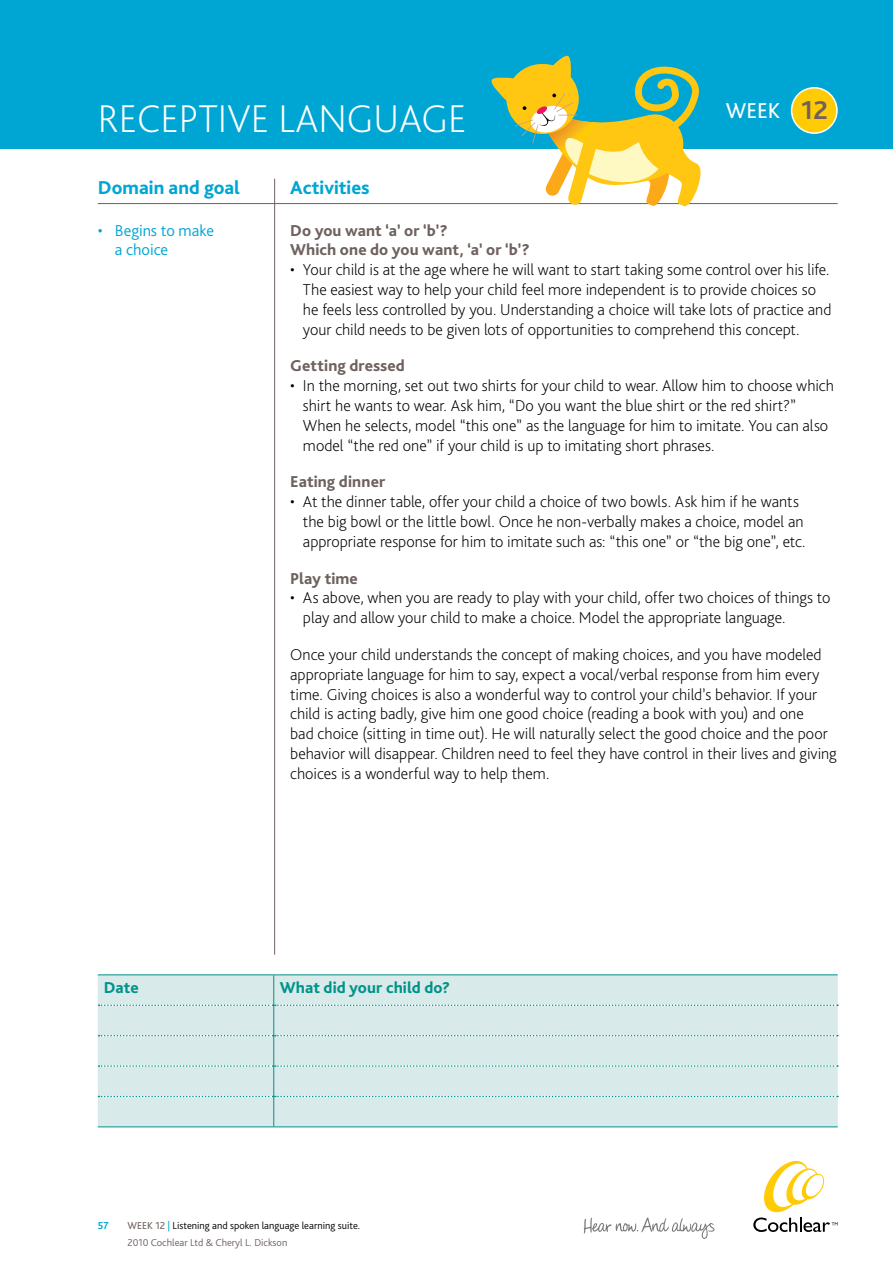
<style>
.page{position:relative;width:893px;height:1263px;background:#fff}
.page>*{position:absolute;margin:0;border:0;box-sizing:border-box;transform-origin:0 0}
.t1{font:200 40.5px "Bliss Pro";color:#fff}
.t2{font:700 27px "Bliss Pro";color:#6e615e}
.t3{font:22.5px "Bliss Pro";color:#fff}
.t4{font:800 19.5px "Bliss Pro";color:#00a6d3}
.t5{font:200 16.5px/19.8px "Bliss Pro";color:#000}
.t6{font:800 16.5px/19.8px "Bliss Pro";letter-spacing:.005em;color:#6e615e}
.t7{font:800 16.5px "Bliss Pro";letter-spacing:.005em;color:#00938a}
.t8{font:300 16.5px/19.8px "Bliss Pro";letter-spacing:-.005em;color:#00a6d3}
.t9{font:300 10.5px "Bliss Pro";color:#000}
.t10{font:300 10.5px "Bliss Pro";color:#6e615e}
.t11{font:700 10.5px "Bliss Pro";color:#00a6d3}
.s1{font-weight:400;color:#6e615e}
.s2{font-weight:400;color:#00a6d3}
</style>
<div class="page">
<svg style="left:753px;top:1161px;width:85px;height:71px"></svg>
<svg style="left:584px;top:1217px;width:130px;height:22px"></svg>
<div style="left:0;top:0;width:893px;height:149px;background:#00a6d3"></div>
<div style="left:792px;top:88px;width:45px;height:45px;background:#ffcb05;border-radius:50%"></div>
<div style="left:791px;top:87px;width:47px;height:47px;border:2px solid #fff;border-radius:50%"></div>
<hr style="left:274px;top:179px;width:1px;height:776px;background:#6e615e">
<hr style="left:98px;top:203px;width:740px;height:1px;background:#6e615e">
<div style="left:98px;top:975px;width:740px;height:151px;background:#d8eae9"></div>
<svg style="left:99px;top:1004px;width:739px;height:2px"></svg>
<svg style="left:99px;top:1035px;width:739px;height:1px"></svg>
<svg style="left:99px;top:1065px;width:739px;height:2px"></svg>
<svg style="left:99px;top:1096px;width:739px;height:1px"></svg>
<hr style="left:98px;top:974px;width:176px;height:1px;background:#00938a">
<hr style="left:274px;top:974px;width:564px;height:1px;background:#00938a">
<hr style="left:273px;top:975px;width:1px;height:30px;background:#00938a">
<hr style="left:273px;top:1005px;width:1px;height:31px;background:#00938a">
<hr style="left:273px;top:1036px;width:1px;height:30px;background:#00938a">
<hr style="left:273px;top:1066px;width:1px;height:30px;background:#00938a">
<hr style="left:273px;top:1096px;width:1px;height:30px;background:#00938a">
<hr style="left:98px;top:1126px;width:176px;height:1px;background:#00938a">
<hr style="left:274px;top:1126px;width:564px;height:1px;background:#00938a">
<svg style="left:489px;top:55px;width:220px;height:152px"></svg>
<h1 class="t1" style="left:98px;top:93px;width:370px">RECEPTIVE LANGUAGE</h1>
<h3 class="t3" style="left:726px;top:97px;width:56px">WEEK</h3>
<h2 class="t2" style="left:801px;top:93px;width:28px">12</h2>
<p class="t4" style="left:98px;top:176px;width:144px">Domain and goal</p>
<p class="t8" style="left:115px;top:220px;width:101px;text-indent:-17px">• Begins to make a choice</p>
<p class="t4" style="left:290px;top:176px;width:81px">Activities</p>
<p class="t6" style="left:290px;top:220px;width:241px">Do you want ‘a’ or ‘b’?<br>Which one do you want, ‘a’ or ‘b’?</p>
<p class="t5" style="left:303px;top:259px;width:530px;text-indent:-13px">• Your child is at the age where he will want to start taking some control over his life.<br>The easiest way to help your child feel more independent is to provide choices so he feels less controlled by you. Understanding a choice will take lots of practice and your child needs to be given lots of opportunities to comprehend this concept.</p>
<p class="t6" style="left:290px;top:356px;width:116px">Getting dressed</p>
<p class="t5" style="left:303px;top:375px;width:532px;text-indent:-13px">• In the morning, set out two shirts for your child to wear. Allow him to choose which shirt he wants to wear. Ask him, “Do you want the blue shirt or the red shirt?” When he selects, model “this one” as the language for him to imitate. You can also model “the red one” if your child is up to imitating short phrases.</p>
<p class="t6" style="left:290px;top:472px;width:97px">Eating dinner</p>
<p class="t5" style="left:303px;top:491px;width:504px;text-indent:-13px">• At the dinner table, offer your child a choice of two bowls. Ask him if he wants the big bowl or the little bowl. Once he non-verbally makes a choice, model an appropriate response for him to imitate such as: “this one” or “the big one”, etc.</p>
<p class="t6" style="left:290px;top:568px;width:69px">Play time</p>
<p class="t5" style="left:303px;top:588px;width:529px;text-indent:-13px">• As above, when you are ready to play with your child, offer two choices of things to play and allow your child to make a choice. Model the appropriate language.</p>
<p class="t5" style="left:290px;top:644px;width:548px">Once your child understands the concept of making choices, and you have modeled appropriate language for him to say, expect a vocal/verbal response from him every time. Giving choices is also a wonderful way to control your child’s behavior. If your child is acting badly, give him one good choice (reading a book with you) and one<br>bad choice (sitting in time out). He will naturally select the good choice and the poor behavior will disappear. Children need to feel they have control in their lives and giving choices is a wonderful way to help them.</p>
<p class="t7" style="left:104px;top:978px;width:36px">Date</p>
<p class="t7" style="left:280px;top:978px;width:172px">What did your child do?</p>
<p class="t11" style="left:98px;top:1219px;width:12px">57</p>
<p class="t9" style="left:128px;top:1219px;width:234px"><span class="s1">WEEK 12</span> <span class="s2">|</span> Listening and spoken language learning suite.</p>
<p class="t10" style="left:128px;top:1236px;width:161px">2010 Cochlear Ltd &amp; Cheryl L. Dickson</p>
</div>
